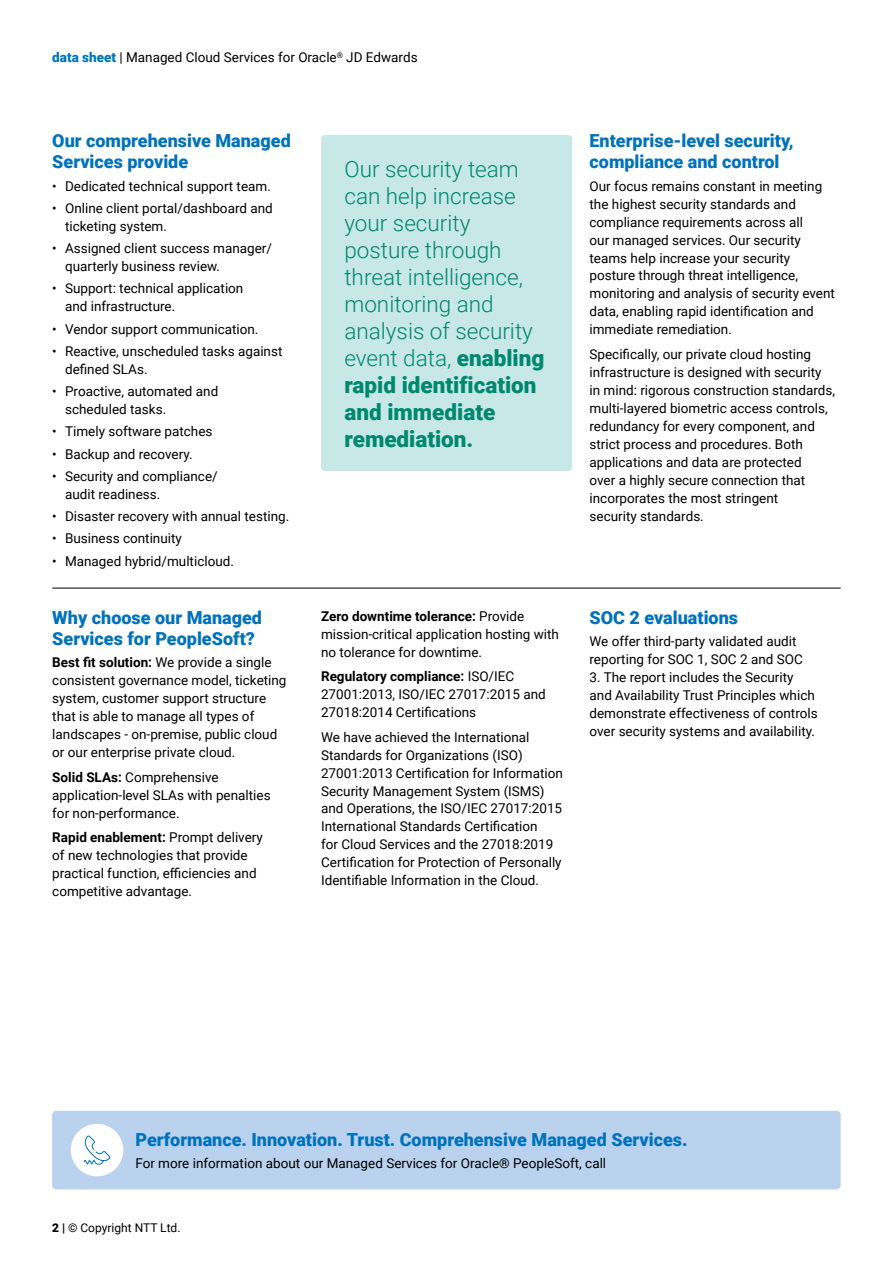
<style>
.page{position:relative;width:893px;height:1263px;background:#fff}
.page>*{position:absolute;margin:0;border:0;box-sizing:border-box;transform-origin:0 0}
.t1{font:300 22.5px/27px "Roboto";color:#008770}
.t2{font:900 18px/21px "Roboto";color:#0072bc}
.t3{font:13.5px/18px "Roboto";color:#000}
.t4{font:12px "Roboto";color:#000}
.s1{font-weight:900;color:#0072bc}
.s2{font-weight:700}
.s3{font-weight:900}
</style>
<div class="page">
<div style="left:52px;top:1111px;width:789px;height:78px;background:#bad2ed;border-radius:4px"></div>
<hr style="left:52px;top:588px;width:789px;height:1px;background:#000">
<div style="left:321px;top:135px;width:251px;height:336px;background:#c7e8e6;border-radius:4px"></div>
<div style="left:71px;top:1124px;width:52px;height:52px;background:#fff;border-radius:50%"></div>
<svg style="left:83px;top:1135px;width:28px;height:30px"></svg>
<p class="t3" style="left:52px;top:48px;width:367px"><span class="s1">data sheet</span> | Managed Cloud Services for Oracle<sup>®</sup> JD Edwards</p>
<h2 class="t2" style="left:52px;top:130px;width:240px">Our comprehensive Managed<br>Services provide</h2>
<p class="t3" style="left:52px;top:176px;width:220px">• Dedicated technical support team.</p>
<p class="t3" style="left:65px;top:198px;width:209px;text-indent:-13px">• Online client portal/dashboard and ticketing system.</p>
<p class="t3" style="left:65px;top:239px;width:208px;text-indent:-13px">• Assigned client success manager/ quarterly business review.</p>
<p class="t3" style="left:65px;top:279px;width:180px;text-indent:-13px">• Support: technical application and infrastructure.</p>
<p class="t3" style="left:52px;top:319px;width:208px">• Vendor support communication.</p>
<p class="t3" style="left:65px;top:341px;width:219px;text-indent:-13px">• Reactive, unscheduled tasks against defined SLAs.</p>
<p class="t3" style="left:65px;top:382px;width:155px;text-indent:-13px">• Proactive, automated and scheduled tasks.</p>
<p class="t3" style="left:52px;top:422px;width:162px">• Timely software patches</p>
<p class="t3" style="left:52px;top:444px;width:142px">• Backup and recovery.</p>
<p class="t3" style="left:65px;top:466px;width:154px;text-indent:-13px">• Security and compliance/ audit readiness.</p>
<p class="t3" style="left:52px;top:507px;width:238px">• Disaster recovery with annual testing.</p>
<p class="t3" style="left:52px;top:529px;width:131px">• Business continuity</p>
<p class="t3" style="left:52px;top:551px;width:183px">• Managed hybrid/multicloud.</p>
<h2 class="t2" style="left:52px;top:606px;width:211px">Why choose our Managed<br>Services for PeopleSoft?</h2>
<p class="t3" style="left:52px;top:653px;width:236px"><span class="s2">Best fit solution:</span> We provide a single consistent governance model, ticketing system, customer support structure that is able to manage all types of landscapes - on-premise, public cloud or our enterprise private cloud.</p>
<p class="t3" style="left:52px;top:767px;width:220px"><span class="s2">Solid SLAs:</span> Comprehensive application-level SLAs with penalties for non-performance.</p>
<p class="t3" style="left:52px;top:828px;width:212px"><span class="s2">Rapid enablement:</span> Prompt delivery of new technologies that provide practical function, efficiencies and competitive advantage.</p>
<h1 class="t1" style="left:344px;top:154px;width:202px">Our security team can help increase your security posture through threat intelligence, monitoring and analysis of security event data, <span class="s3">enabling rapid identification and immediate remediation.</span></h1>
<p class="t3" style="left:321px;top:606px;width:239px"><span class="s2">Zero downtime tolerance:</span> Provide mission-critical application hosting with no tolerance for downtime.</p>
<p class="t3" style="left:321px;top:667px;width:226px"><span class="s2">Regulatory compliance:</span> ISO/IEC<br>27001:2013, ISO/IEC 27017:2015 and<br>27018:2014 Certifications</p>
<p class="t3" style="left:321px;top:727px;width:243px">We have achieved the International Standards for Organizations (ISO)<br>27001:2013 Certification for Information Security Management System (ISMS) and Operations, the ISO/IEC 27017:2015<br>International Standards Certification<br>for Cloud Services and the 27018:2019<br>Certification for Protection of Personally Identifiable Information in the Cloud.</p>
<h2 class="t2" style="left:589px;top:130px;width:206px">Enterprise-level security, compliance and control</h2>
<p class="t3" style="left:589px;top:176px;width:247px">Our focus remains constant in meeting the highest security standards and compliance requirements across all<br>our managed services. Our security teams help increase your security posture through threat intelligence, monitoring and analysis of security event data, enabling rapid identification and immediate remediation.</p>
<p class="t3" style="left:589px;top:345px;width:247px">Specifically, our private cloud hosting infrastructure is designed with security in mind: rigorous construction standards, multi-layered biometric access controls, redundancy for every component, and strict process and procedures. Both applications and data are protected<br>over a highly secure connection that incorporates the most stringent<br>security standards.</p>
<h2 class="t2" style="left:589px;top:606px;width:150px">SOC 2 evaluations</h2>
<p class="t3" style="left:589px;top:632px;width:215px">We offer third-party validated audit reporting for SOC 1, SOC 2 and SOC</p>
<p class="t3" style="left:589px;top:668px;width:230px">3. The report includes the Security and Availability Trust Principles which demonstrate effectiveness of controls over security systems and availability.</p>
<h2 class="t2" style="left:135px;top:1128px;width:554px">Performance. Innovation. Trust. Comprehensive Managed Services.</h2>
<p class="t3" style="left:135px;top:1154px;width:472px">For more information about our Managed Services for Oracle® PeopleSoft, call</p>
<p class="t4" style="left:52px;top:1220px;width:130px"><span class="s3">2 |</span> © Copyright NTT Ltd.</p>
</div>
